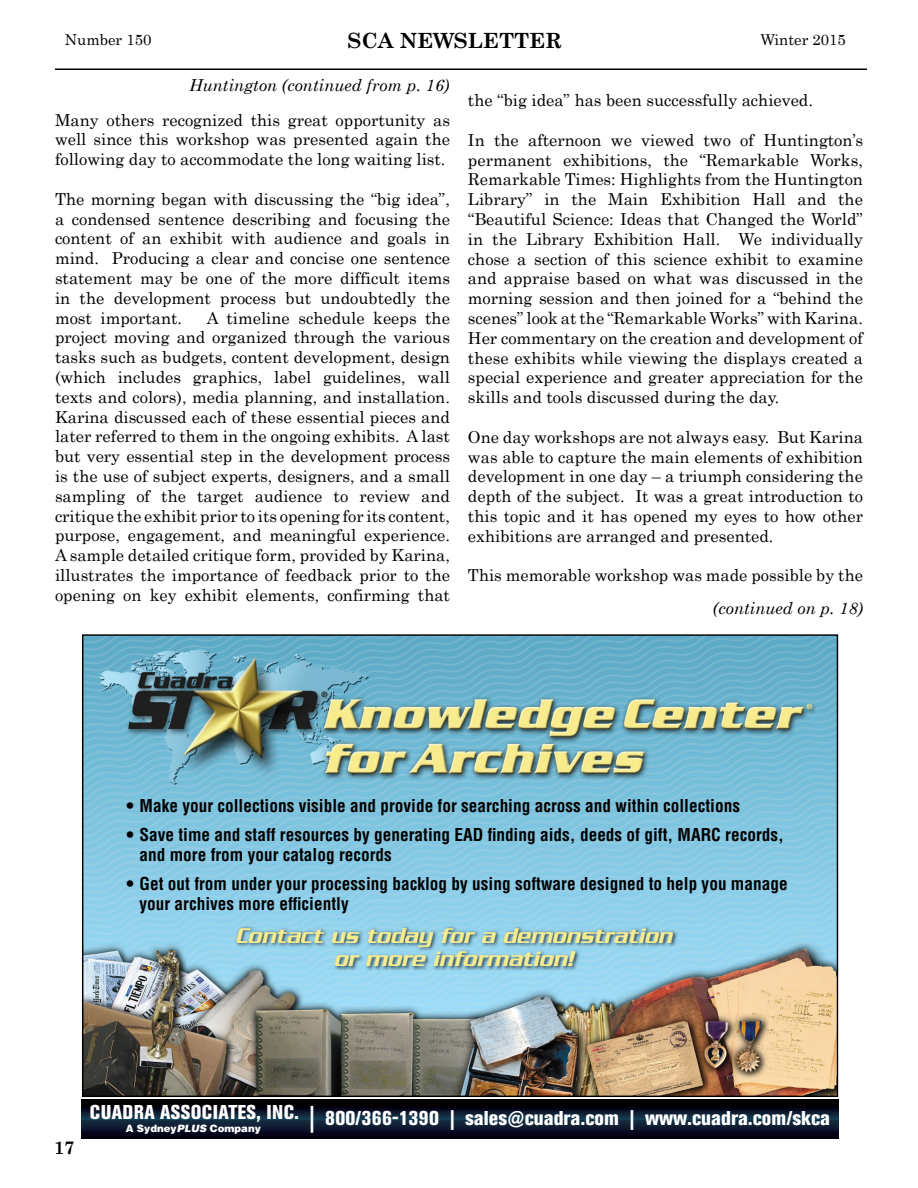
<style>
.page{position:relative;width:918px;height:1188px;background:#fff}
.page>*{position:absolute;margin:0;border:0;box-sizing:border-box;transform-origin:0 0}
.t1{font:italic 500 23.1px/23.1px "Serpentine";color:#f6ec8f;text-align:center;scale:.95 1}
.t2{font:700 21px "Century Schoolbook";color:#000}
.t3{font:800 condensed 19.8px "Akzidenz Grotesk BE";color:#fff}
.t4{font:700 18px "Century Schoolbook";color:#000}
.t5{font:700 condensed 17.25px/20.2px "Helvetica";color:#000}
.t6{font:16.5px/19.8px "Century Schoolbook";color:#000;text-align:justify}
.t7{font:italic 16.5px "Century Schoolbook";color:#000}
.t8{font:15px "Century Schoolbook";color:#000}
.t9{font:900 10.05px "Helvetica";color:#fff}
.s1{font-size:26.85px}
.s2{font-style:italic}
</style>
<div class="page">
<hr style="left:55px;top:69px;width:812px;height:1px;background:#000">
<img style="left:84px;top:636px;width:752px;height:459px">
<img style="left:235px;top:926px;width:443px;height:45px">
<svg style="left:82px;top:1119px;width:756px;height:19px;background:#0b162a"></svg>
<div style="left:82px;top:1099px;width:756px;height:20px;background:linear-gradient(to bottom,#000,#152e48)"></div>
<p class="t8" style="left:65px;top:30px;width:88px">Number 150</p>
<p class="t2" style="left:348px;top:28px;width:216px">SCA NEWSLETTER</p>
<p class="t8" style="left:760px;top:30px;width:87px">Winter 2015</p>
<p class="t7" style="left:189px;top:75px;width:262px">Huntington (continued from p. 16)</p>
<p class="t6" style="left:55px;top:109px;width:397px">Many others recognized this great opportunity as well since this workshop was presented again the following day to accommodate the long waiting list.</p>
<p class="t6" style="left:55px;top:189px;width:397px">The morning began with discussing the “big idea”, a condensed sentence describing and focusing the content of an exhibit with audience and goals in mind. Producing a clear and concise one sentence statement may be one of the more difficult items in the development process but undoubtedly the most important.</p>
<p class="t6" style="left:55px;top:307px;width:397px;text-indent:152px">A timeline schedule keeps the project moving and organized through the various tasks such as budgets, content development, design (which includes graphics, label guidelines, wall texts and colors), media planning, and installation.<br>Karina discussed each of these essential pieces and later referred to them in the ongoing exhibits. A last but very essential step in the development process is the use of subject experts, designers, and a small sampling of the target audience to review and critique the exhibit prior to its opening for its content, purpose, engagement, and meaningful experience.<br>A sample detailed critique form, provided by Karina, illustrates the importance of feedback prior to the opening on key exhibit elements, confirming that</p>
<p class="t6" style="left:468px;top:90px;width:347px">the “big idea” has been successfully achieved.</p>
<p class="t6" style="left:468px;top:130px;width:397px">In the afternoon we viewed two of Huntington’s permanent exhibitions, the “Remarkable Works, Remarkable Times: Highlights from the Huntington Library” in the Main Exhibition Hall and the “Beautiful Science: Ideas that Changed the World” in the Library Exhibition Hall. We individually chose a section of this science exhibit to examine and appraise based on what was discussed in the morning session and then joined for a “behind the scenes” look at the “Remarkable Works” with Karina.<br>Her commentary on the creation and development of these exhibits while viewing the displays created a special experience and greater appreciation for the skills and tools discussed during the day.</p>
<p class="t6" style="left:468px;top:427px;width:397px">One day workshops are not always easy. But Karina was able to capture the main elements of exhibition development in one day – a triumph considering the depth of the subject. It was a great introduction to this topic and it has opened my eyes to how other exhibitions are arranged and presented.</p>
<p class="t6" style="left:468px;top:565px;width:397px">This memorable workshop was made possible by the</p>
<p class="t7" style="left:713px;top:598px;width:152px">(continued on p. 18)</p>
<p class="t5" style="left:127px;top:795px;width:615px">• Make your collections visible and provide for searching across and within collections</p>
<p class="t5" style="left:140px;top:824px;width:646px;text-indent:-13px">• Save time and staff resources by generating EAD finding aids, deeds of gift, MARC records, and more from your catalog records</p>
<p class="t5" style="left:140px;top:873px;width:650px;text-indent:-13px">• Get out from under your processing backlog by using software designed to help you manage your archives more efficiently</p>
<h1 class="t1" style="left:235px;top:924px;width:462px">Contact us today for a demonstration or more information!</h1>
<p class="t4" style="left:54px;top:1136px;width:22px">17</p>
<p class="t3" style="left:90px;top:1107px;width:742px">CUADRA ASSOCIATES, INC. <span class="s1">|</span> 800/366-1390 | sales@cuadra.com | www.cuadra.com/skca</p>
<p class="t9" style="left:126px;top:1122px;width:137px">A Sydney<span class="s2">PLUS</span> Company</p>
</div>
